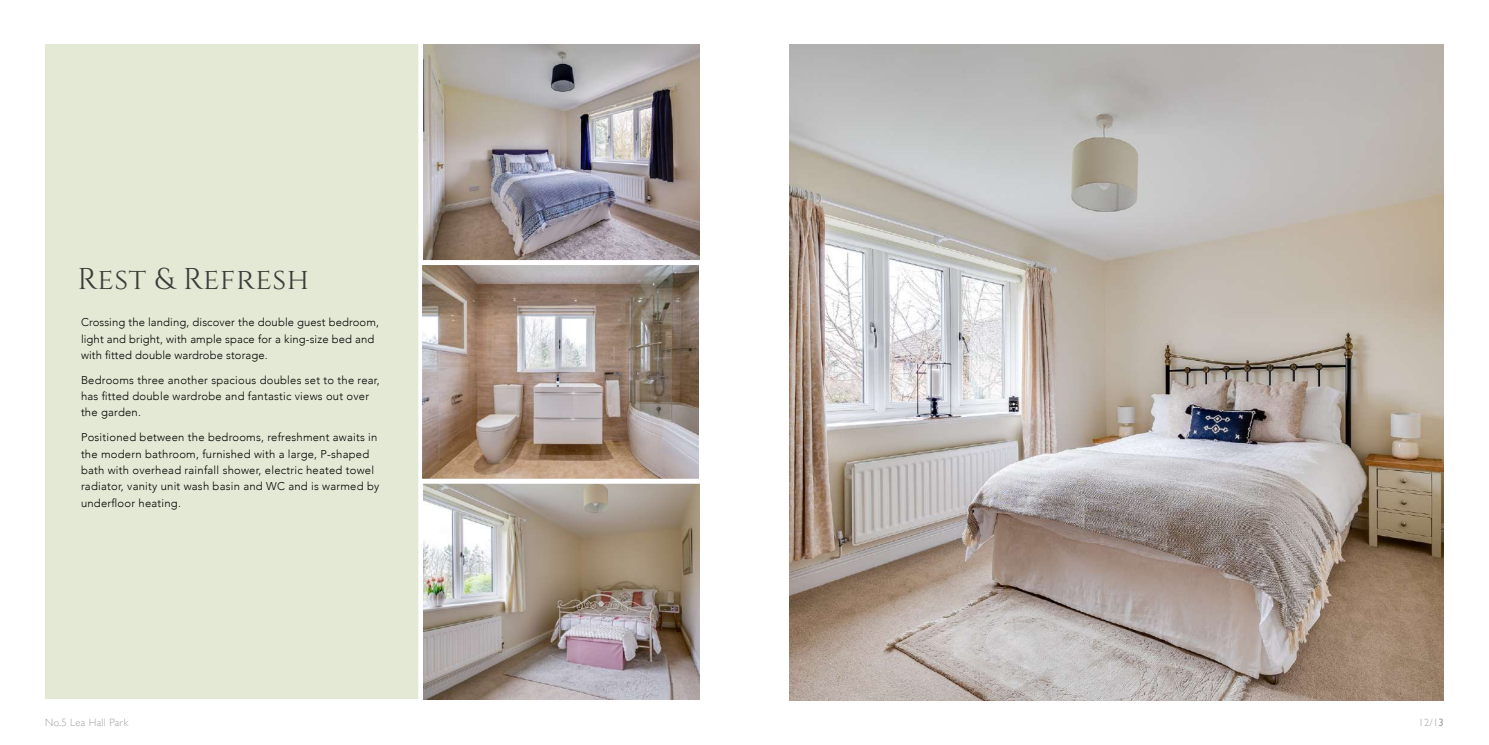
<style>
.page{position:relative;width:1489px;height:745px;background:#fff}
.page>*{position:absolute;margin:0;border:0;box-sizing:border-box;transform-origin:0 0}
.t1{font:30px "Cinzel";letter-spacing:.02em;color:#3c3c3b}
.t2{font:300 11.25px/16.2px "Avenir";letter-spacing:.02em;color:#000}
.t3{font:300 10.62px "Gill Sans";letter-spacing:.025em;color:#a6a0a1}
.s1{font-weight:400}
</style>
<div class="page">
<div style="left:45px;top:44px;width:375px;height:655px;background:#e4e9d5"></div>
<img style="left:423px;top:44px;width:276px;height:434px">
<svg style="left:422px;top:265px;width:276px;height:213px;background:#a49287"></svg>
<img style="left:423px;top:483px;width:276px;height:216px">
<div style="left:419px;top:260px;width:289px;height:5px;background:#fff"></div>
<svg style="left:418px;top:44px;width:2px;height:655px"></svg>
<img style="left:789px;top:44px;width:654px;height:656px">
<h1 class="t1" style="left:77px;top:261px;width:233px">Rest &amp; Refresh</h1>
<p class="t2" style="left:81px;top:314px;width:299px">Crossing the landing, discover the double guest bedroom, light and bright, with ample space for a king-size bed and with fitted double wardrobe storage.</p>
<p class="t2" style="left:81px;top:371px;width:300px">Bedrooms three another spacious doubles set to the rear, has fitted double wardrobe and fantastic views out over the garden.</p>
<p class="t2" style="left:81px;top:429px;width:300px">Positioned between the bedrooms, refreshment awaits in the modern bathroom, furnished with a large, P-shaped bath with overhead rainfall shower, electric heated towel radiator, vanity unit wash basin and WC and is warmed by underfloor heating.</p>
<p class="t3" style="left:45px;top:713px;width:85px">No.5 Lea Hall Park</p>
<p class="t3" style="left:1418px;top:713px;width:27px">12/1<span class="s1">3</span></p>
</div>
